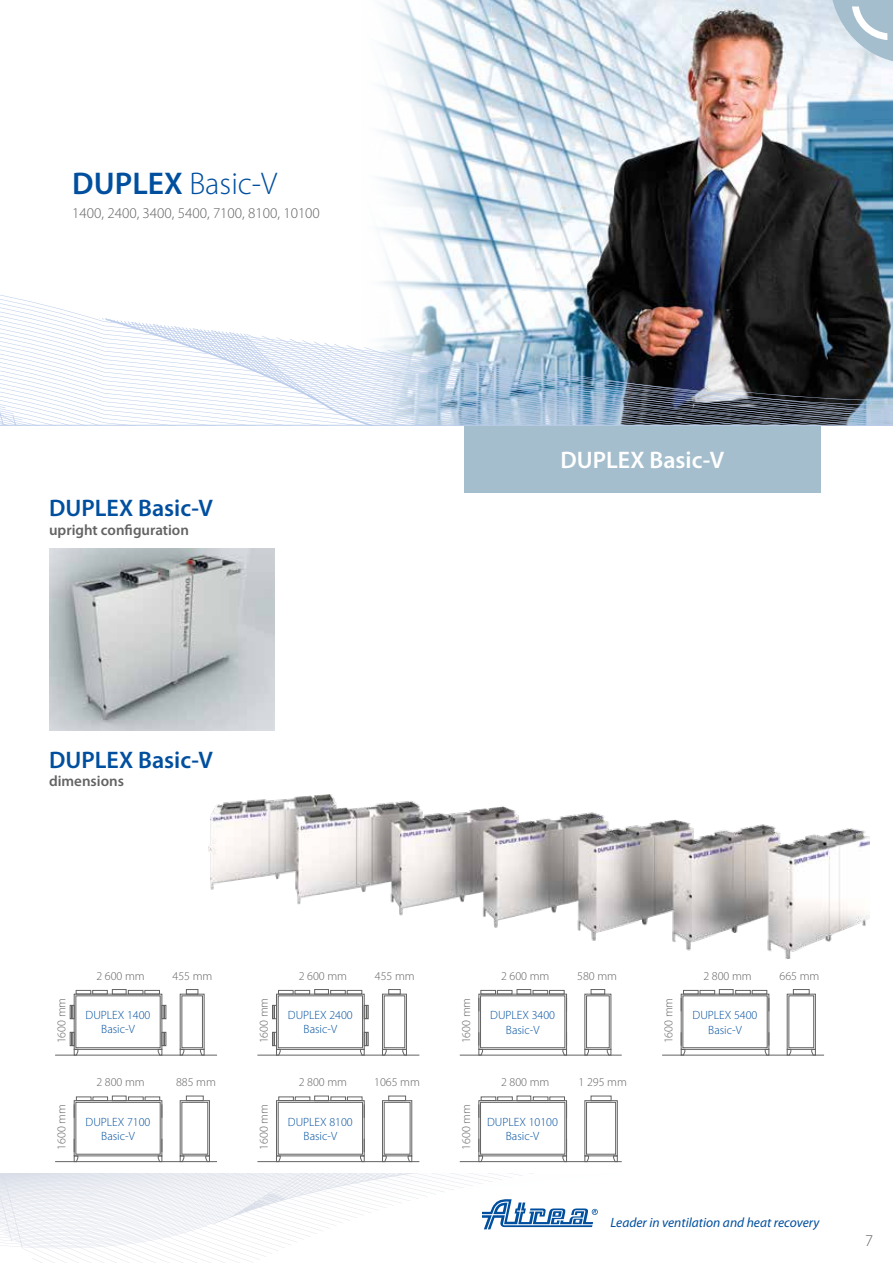
<style>
.page{position:relative;width:893px;height:1263px;background:#fff}
.page>*{position:absolute;margin:0;border:0;box-sizing:border-box;transform-origin:0 0}
.t1{font:300 31.5px "Myriad Pro";color:#004f9f}
.t2{font:600 24px "Myriad Pro";color:#004f9f}
.t3{font:600 24px "Myriad Pro";color:#fff}
.t4{font:300 16.5px "Myriad Pro";color:#646363}
.t5{font:300 15px "Myriad Pro";color:#646363}
.t6{font:600 15px "Myriad Pro";color:#646363}
.t7{font:italic 13.5px "Myriad Pro";color:#004f9f}
.t8{font:300 12px "Myriad Pro";color:#646363}
.t9{font:300 12px/14.4px "Myriad Pro";color:#004f9f;text-align:center}
.s1{font-weight:600}
</style>
<div class="page">
<img style="left:381px;top:0;width:512px;height:228px">
<img style="left:208px;top:794px;width:662px;height:164px">
<img style="left:0;top:228px;width:893px;height:197px">
<div style="left:464px;top:425px;width:357px;height:68px;background:#a5becd"></div>
<hr style="left:0;top:425px;width:893px;height:1px;background:#bccdeb">
<svg style="left:830px;top:0;width:63px;height:63px"></svg>
<svg style="left:0;top:1174px;width:598px;height:89px"></svg>
<img style="left:50px;top:548px;width:224px;height:183px">
<hr style="left:257px;top:1055px;width:162px;height:1px;background:#646363">
<svg style="left:272px;top:989px;width:135px;height:66px"></svg>
<div style="left:278px;top:990px;width:15px;height:4px;border:1px solid #646363"></div>
<div style="left:330px;top:990px;width:15px;height:4px;border:1px solid #646363"></div>
<div style="left:295px;top:990px;width:15px;height:4px;border:1px solid #646363"></div>
<div style="left:347px;top:990px;width:15px;height:4px;border:1px solid #646363"></div>
<hr style="left:55px;top:1055px;width:162px;height:1px;background:#646363">
<svg style="left:70px;top:989px;width:134px;height:66px"></svg>
<div style="left:76px;top:990px;width:15px;height:4px;border:1px solid #646363"></div>
<div style="left:128px;top:990px;width:15px;height:4px;border:1px solid #646363"></div>
<div style="left:93px;top:990px;width:14px;height:4px;border:1px solid #646363"></div>
<div style="left:145px;top:990px;width:15px;height:4px;border:1px solid #646363"></div>
<hr style="left:460px;top:1055px;width:162px;height:1px;background:#646363">
<svg style="left:478px;top:989px;width:133px;height:66px"></svg>
<div style="left:481px;top:990px;width:15px;height:4px;border:1px solid #646363"></div>
<div style="left:533px;top:990px;width:15px;height:4px;border:1px solid #646363"></div>
<div style="left:497px;top:990px;width:15px;height:4px;border:1px solid #646363"></div>
<div style="left:549px;top:990px;width:15px;height:4px;border:1px solid #646363"></div>
<hr style="left:662px;top:1055px;width:162px;height:1px;background:#646363">
<svg style="left:681px;top:989px;width:135px;height:66px"></svg>
<div style="left:683px;top:990px;width:15px;height:4px;border:1px solid #646363"></div>
<div style="left:735px;top:990px;width:15px;height:4px;border:1px solid #646363"></div>
<div style="left:700px;top:990px;width:15px;height:4px;border:1px solid #646363"></div>
<div style="left:752px;top:990px;width:15px;height:4px;border:1px solid #646363"></div>
<hr style="left:460px;top:1161px;width:162px;height:1px;background:#646363">
<svg style="left:478px;top:1096px;width:140px;height:66px"></svg>
<div style="left:481px;top:1097px;width:15px;height:4px;border:1px solid #646363"></div>
<div style="left:533px;top:1097px;width:15px;height:4px;border:1px solid #646363"></div>
<div style="left:497px;top:1097px;width:15px;height:4px;border:1px solid #646363"></div>
<div style="left:550px;top:1097px;width:15px;height:4px;border:1px solid #646363"></div>
<hr style="left:257px;top:1161px;width:162px;height:1px;background:#646363">
<svg style="left:276px;top:1096px;width:136px;height:66px"></svg>
<div style="left:279px;top:1097px;width:15px;height:4px;border:1px solid #646363"></div>
<div style="left:331px;top:1097px;width:15px;height:4px;border:1px solid #646363"></div>
<div style="left:295px;top:1097px;width:15px;height:4px;border:1px solid #646363"></div>
<div style="left:347px;top:1097px;width:15px;height:4px;border:1px solid #646363"></div>
<hr style="left:55px;top:1161px;width:162px;height:1px;background:#646363">
<svg style="left:74px;top:1096px;width:136px;height:66px"></svg>
<div style="left:76px;top:1097px;width:15px;height:4px;border:1px solid #646363"></div>
<div style="left:128px;top:1097px;width:15px;height:4px;border:1px solid #646363"></div>
<div style="left:93px;top:1097px;width:15px;height:4px;border:1px solid #646363"></div>
<div style="left:145px;top:1097px;width:15px;height:4px;border:1px solid #646363"></div>
<h1 class="t1" style="left:72px;top:166px;width:206px"><span class="s1">DUPLEX</span> Basic-V</h1>
<p class="t5" style="left:72px;top:204px;width:249px">1400, 2400, 3400, 5400, 7100, 8100, 10100</p>
<h2 class="t2" style="left:49px;top:495px;width:165px">DUPLEX Basic-V</h2>
<p class="t6" style="left:49px;top:522px;width:141px">upright configuration</p>
<h2 class="t3" style="left:560px;top:447px;width:165px">DUPLEX Basic-V</h2>
<h2 class="t2" style="left:49px;top:746px;width:165px">DUPLEX Basic-V</h2>
<p class="t6" style="left:49px;top:772px;width:76px">dimensions</p>
<p class="t8" style="left:55px;top:1043px;width:47px;rotate:-90deg">1600 mm</p>
<p class="t8" style="left:55px;top:1150px;width:47px;rotate:-90deg">1600 mm</p>
<p class="t8" style="left:96px;top:969px;width:50px">2 600 mm</p>
<p class="t8" style="left:173px;top:969px;width:41px">455 mm</p>
<p class="t9" style="left:86px;top:1008px;width:66px">DUPLEX 1400<br>Basic-V</p>
<p class="t8" style="left:96px;top:1075px;width:50px">2 800 mm</p>
<p class="t8" style="left:176px;top:1075px;width:41px">885 mm</p>
<p class="t9" style="left:86px;top:1115px;width:66px">DUPLEX 7100<br>Basic-V</p>
<p class="t8" style="left:257px;top:1043px;width:47px;rotate:-90deg">1600 mm</p>
<p class="t8" style="left:257px;top:1150px;width:47px;rotate:-90deg">1600 mm</p>
<p class="t8" style="left:299px;top:969px;width:50px">2 600 mm</p>
<p class="t8" style="left:375px;top:969px;width:41px">455 mm</p>
<p class="t9" style="left:288px;top:1008px;width:66px">DUPLEX 2400<br>Basic-V</p>
<p class="t8" style="left:299px;top:1075px;width:50px">2 800 mm</p>
<p class="t8" style="left:374px;top:1075px;width:47px">1065 mm</p>
<p class="t9" style="left:288px;top:1115px;width:66px">DUPLEX 8100<br>Basic-V</p>
<p class="t8" style="left:460px;top:1043px;width:47px;rotate:-90deg">1600 mm</p>
<p class="t8" style="left:460px;top:1150px;width:47px;rotate:-90deg">1600 mm</p>
<p class="t8" style="left:501px;top:969px;width:50px">2 600 mm</p>
<p class="t8" style="left:577px;top:969px;width:41px">580 mm</p>
<p class="t9" style="left:490px;top:1008px;width:66px">DUPLEX 3400<br>Basic-V</p>
<p class="t8" style="left:501px;top:1075px;width:50px">2 800 mm</p>
<p class="t8" style="left:579px;top:1075px;width:50px">1 295 mm</p>
<p class="t9" style="left:487px;top:1115px;width:72px">DUPLEX 10100<br>Basic-V</p>
<p class="t8" style="left:662px;top:1043px;width:47px;rotate:-90deg">1600 mm</p>
<p class="t8" style="left:703px;top:969px;width:50px">2 800 mm</p>
<p class="t8" style="left:780px;top:969px;width:41px">665 mm</p>
<p class="t9" style="left:693px;top:1008px;width:66px">DUPLEX 5400<br>Basic-V</p>
<p class="t7" style="left:611px;top:1215px;width:210px">Leader in ventilation and heat recovery</p>
<h3 class="t4" style="left:865px;top:1231px;width:10px">7</h3>
</div>
